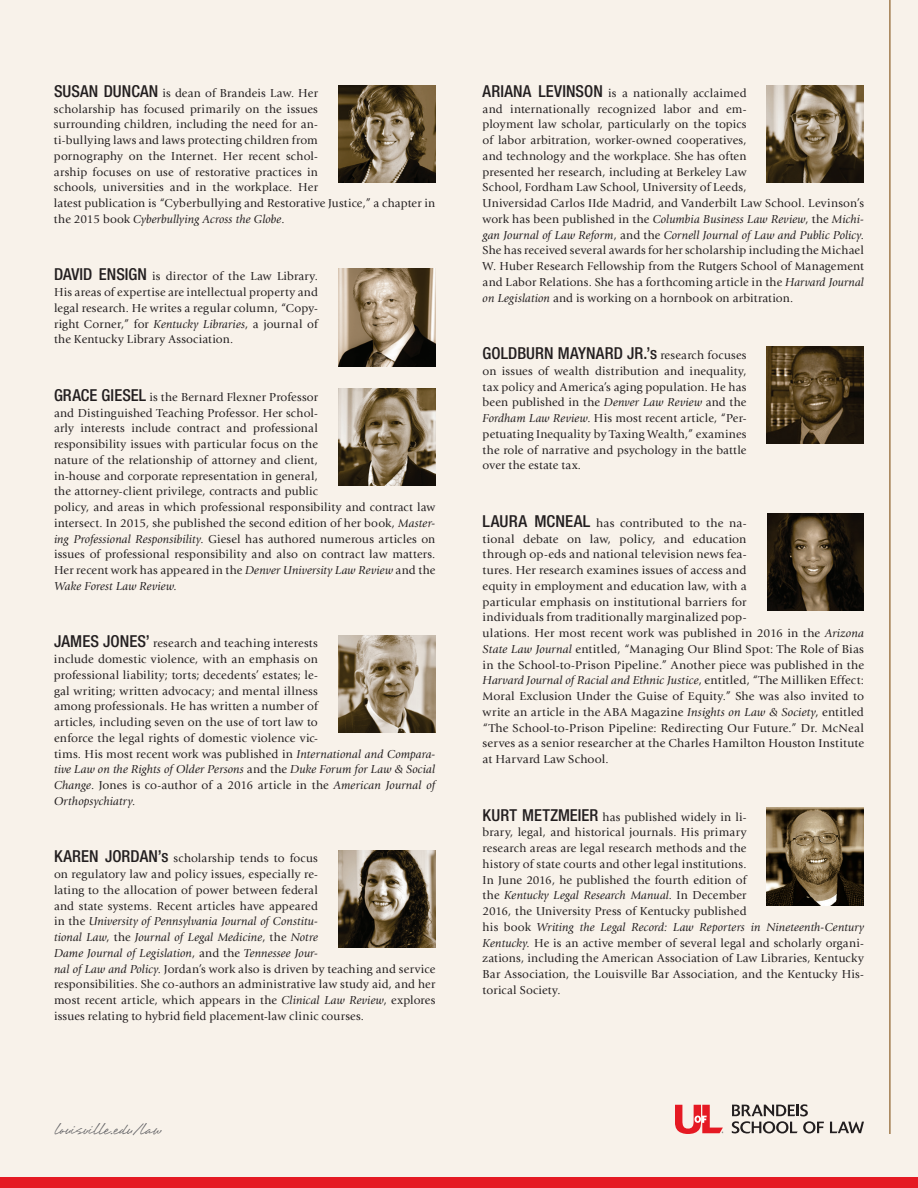
<style>
.page{position:relative;width:918px;height:1188px;background:#f8f2ea}
.page>*{position:absolute;margin:0;border:0;box-sizing:border-box;transform-origin:0 0}
.t1{font:19.95px "Brisa";letter-spacing:-.02em;color:#636366}
.t2{font:500 condensed 16.5px "Helvetica Neue LT Std";letter-spacing:.005em;color:#231f20}
.t3{font:12px/15.8px "Giovanni Std";letter-spacing:.015em;color:#231f20}
.s1{font-family:"Helvetica Neue LT Std";font-weight:500;font-stretch:condensed;font-size:16.5px}
.s2{font-style:italic}
.s3{font-family:"Giovanni Std";font-weight:400;font-stretch:normal;font-size:12px}
</style>
<div class="page">
<img style="left:338px;top:85px;width:97px;height:97px">
<img style="left:768px;top:513px;width:96px;height:97px">
<img style="left:767px;top:808px;width:97px;height:97px">
<img style="left:338px;top:388px;width:97px;height:98px">
<img style="left:338px;top:635px;width:97px;height:97px">
<img style="left:338px;top:850px;width:97px;height:97px">
<img style="left:767px;top:85px;width:97px;height:97px">
<img style="left:338px;top:269px;width:97px;height:97px">
<img style="left:767px;top:347px;width:97px;height:97px">
<div style="left:0;top:1177px;width:918px;height:11px;background:#e51a23"></div>
<hr style="left:890px;top:0;width:1px;height:1134px;background:#754100">
<svg style="left:675px;top:1105px;width:48px;height:29px"></svg>
<svg style="left:732px;top:1104px;width:92px;height:29px"></svg>
<svg style="left:830px;top:1122px;width:34px;height:11px"></svg>
<p class="t3" style="left:54px;top:85px;width:383px"><span class="s1">SUSAN DUNCAN</span> is dean of Brandeis Law. Her<br>scholarship has focused primarily on the issues<br>surrounding children, including the need for an-<br>ti-bullying laws and laws protecting children from<br>pornography on the Internet. Her recent schol-<br>arship focuses on use of restorative practices in<br>schools, universities and in the workplace. Her<br>latest publication is “Cyberbullying and Restorative Justice,” a chapter in the 2015 book <span class="s2">Cyberbullying Across the Globe</span>.</p>
<p class="t3" style="left:54px;top:269px;width:265px;text-align:justify"><span class="s1">DAVID ENSIGN</span> is director of the Law Library.<br>His areas of expertise are intellectual property and legal research. He writes a regular column, “Copy&shy;right Corner,” for <span class="s2">Kentucky Libraries</span>, a journal of the Kentucky Library Association.</p>
<p class="t3" style="left:54px;top:389px;width:383px"><span class="s1">GRACE GIESEL</span> is the Bernard Flexner Professor<br>and Distinguished Teaching Professor. Her schol-<br>arly interests include contract and professional<br>responsibility issues with particular focus on the<br>nature of the relationship of attorney and client,<br>in-house and corporate representation in general,<br>the attorney-client privilege, contracts and public<br>policy, and areas in which professional responsibility and contract law intersect. In 2015, she published the second edition of her book, <span class="s2">Master&shy;ing Professional Responsibility</span>. Giesel has authored numerous articles on issues of professional responsibility and also on contract law matters.<br>Her recent work has appeared in the <span class="s2">Denver University Law Review</span> and the <span class="s2">Wake Forest Law Review.</span></p>
<p class="t3" style="left:54px;top:636px;width:383px"><span class="s1">JAMES JONES’</span> research and teaching interests<br>include domestic violence, with an emphasis on<br>professional liability; torts; decedents’ estates; le-<br>gal writing; written advocacy; and mental illness<br>among professionals. He has written a number of<br>articles, including seven on the use of tort law to<br>enforce the legal rights of domestic violence vic-<br>tims. His most recent work was published in <span class="s2">International and Compara&shy;tive Law on the Rights of Older Persons</span> and the <span class="s2">Duke Forum for Law &amp; Social Change</span>. Jones is co-author of a 2016 article in the <span class="s2">American Journal of Orthopsychiatry</span>.</p>
<p class="t3" style="left:54px;top:851px;width:383px"><span class="s1">KAREN JORDAN’s</span> scholarship tends to focus<br>on regulatory law and policy issues, especially re-<br>lating to the allocation of power between federal<br>and state systems. Recent articles have appeared<br>in the <span class="s2">University of Pennsylvania Journal of Constitu-<br>tional Law</span>, the <span class="s2">Journal of Legal Medicine</span>, the <span class="s2">Notre<br>Dame Journal of Legislation</span>, and the <span class="s2">Tennessee Jour-<br>nal of Law and Policy</span>. Jordan’s work also is driven by teaching and service responsibilities. She co-authors an administrative law study aid, and her most recent article, which appears in the <span class="s2">Clinical Law Review</span>, explores issues relating to hybrid field placement-law clinic courses.</p>
<h1 class="t1" style="left:54px;top:1119px;width:109px">louisville.edu/law</h1>
<p class="t3" style="left:483px;top:85px;width:383px"><span class="s1">ARIANA LEVINSON</span> is a nationally acclaimed<br>and internationally recognized labor and em-<br>ployment law scholar, particularly on the topics<br>of labor arbitration, worker-owned cooperatives,<br>and technology and the workplace. She has often<br>presented her research, including at Berkeley Law<br>School, Fordham Law School, University of Leeds,<br>Universidad Carlos IIde Madrid, and Vanderbilt Law School. Levinson’s work has been published in the <span class="s2">Columbia Business Law Review</span>, the <span class="s2">Michi&shy;gan Journal of Law Reform</span>, and the <span class="s2">Cornell Journal of Law and Public Policy</span>.<br>She has received several awards for her scholarship including the Michael W. Huber Research Fellowship from the Rutgers School of Management and Labor Relations. She has a forthcoming article in the <span class="s2">Harvard Journal on Legislation</span> and is working on a hornbook on arbitration.</p>
<h2 class="t2" style="left:483px;top:344px;width:265px">GOLDBURN MAYNARD JR.’s <span class="s3">research focuses</span></h2>
<p class="t3" style="left:483px;top:363px;width:265px;text-align:justify">on issues of wealth distribution and inequality, tax policy and America’s aging population. He has been published in the <span class="s2">Denver Law Review</span> and the <span class="s2">Fordham Law Review</span>. His most recent article, “Per&shy;petuating Inequality by Taxing Wealth,” examines the role of narrative and psychology in the battle over the estate tax.</p>
<p class="t3" style="left:483px;top:515px;width:383px"><span class="s1">LAURA MCNEAL</span> has contributed to the na-<br>tional debate on law, policy, and education<br>through op-eds and national television news fea-<br>tures. Her research examines issues of access and<br>equity in employment and education law, with a<br>particular emphasis on institutional barriers for<br>individuals from traditionally marginalized pop-<br>ulations. Her most recent work was published in 2016 in the <span class="s2">Arizona State Law Journal</span> entitled, “Managing Our Blind Spot: The Role of Bias in the School-to-Prison Pipeline.” Another piece was published in the <span class="s2">Harvard Journal of Racial and Ethnic Justice</span>, entitled, “The Milliken Effect:<br>Moral Exclusion Under the Guise of Equity.” She was also invited to write an article in the ABA Magazine <span class="s2">Insights on Law &amp; Society</span>, entitled “The School-to-Prison Pipeline: Redirecting Our Future.” Dr. McNeal serves as a senior researcher at the Charles Hamilton Houston Institute at Harvard Law School.</p>
<p class="t3" style="left:483px;top:809px;width:383px"><span class="s1">KURT METZMEIER</span> has published widely in li-<br>brary, legal, and historical journals. His primary<br>research areas are legal research methods and the<br>history of state courts and other legal institutions.<br>In June 2016, he published the fourth edition of<br>the <span class="s2">Kentucky Legal Research Manual</span>. In December<br>2016, the University Press of Kentucky published<br>his book <span class="s2">Writing the Legal Record: Law Reporters in Nineteenth-Century Kentucky.</span> He is an active member of several legal and scholarly organi&shy;zations, including the American Association of Law Libraries, Kentucky Bar Association, the Louisville Bar Association, and the Kentucky His&shy;torical Society.</p>
</div>
